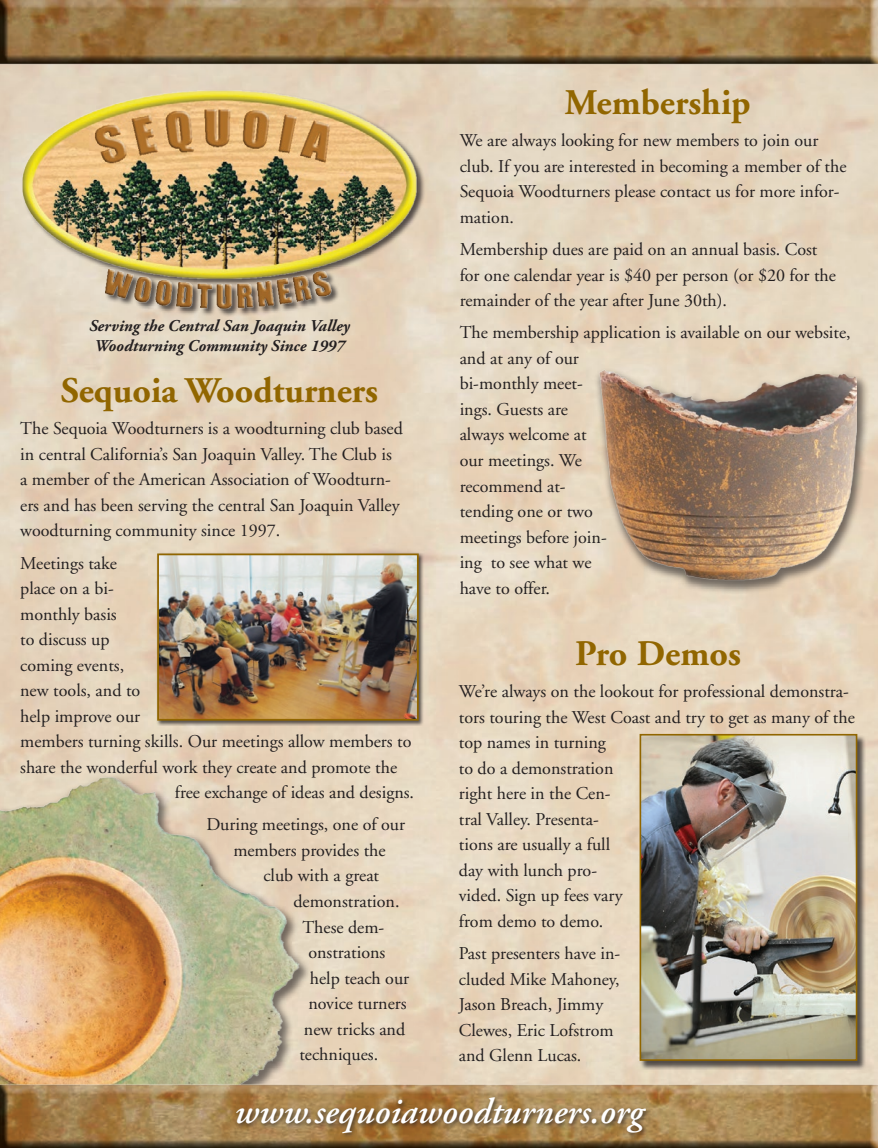
<style>
.page{position:relative;width:878px;height:1148px;background:#fff}
.page>*{position:absolute;margin:0;border:0;box-sizing:border-box;transform-origin:0 0}
.Head{font:700 36px "Adobe Garamond";color:#916600}
.BOdy{font:italic 600 36px "Adobe Garamond";color:#fff}
.BOdy-2{font:700 36px "Adobe Garamond";color:#916600}
.BOdy-3{font:18px/25.5px "Adobe Garamond";color:#231f20}
.t1{font:italic 700 16.5px/19.8px "Adobe Garamond Pro";color:#231f20;text-align:center}
</style>
<div class="page">
<img style="left:0;top:777px;width:310px;height:300px">
<div style="left:156px;top:552px;width:268px;height:174px;background:#231f20;opacity:.75"></div>
<img style="left:160px;top:556px;width:255px;height:161px">
<div style="left:157px;top:553px;width:261px;height:167px;border:2px solid #916600"></div>
<div style="left:639px;top:733px;width:227px;height:336px;background:#231f20;opacity:.75"></div>
<img style="left:642px;top:737px;width:212px;height:320px">
<div style="left:639px;top:734px;width:218px;height:326px;border:2px solid #916600"></div>
<img style="left:0;top:1077px;width:877px;height:70px">
<img style="left:0;top:0;width:877px;height:88px">
<div style="left:22px;top:90px;width:404px;height:227px;background:#231f20;opacity:.75"></div>
<img style="left:20px;top:88px;width:398px;height:222px">
<div style="left:594px;top:367px;width:275px;height:227px;background:#231f20;opacity:.6"></div>
<img style="left:594px;top:363px;width:262px;height:224px">
<div style="left:234px;top:1094px;width:417px;height:45px;background:#231f20;opacity:.75"></div>
<p class="BOdy-2" style="left:564px;top:83px;width:188px">Membership</p>
<p class="BOdy-3" style="left:459px;top:128px;width:388px">We are always looking for new members to join our club. If you are interested in becoming a member of the Sequoia Woodturners please contact us for more infor&shy;mation.</p>
<p class="BOdy-3" style="left:459px;top:237px;width:378px">Membership dues are paid on an annual basis. Cost for one calendar year is $40 per person (or $20 for the remainder of the year after June 30th).</p>
<p class="BOdy-3" style="left:459px;top:320px;width:392px">The membership application is available on our website, and at any of our<br>bi-monthly meet-<br>ings. Guests are<br>always welcome at<br>our meetings. We<br>recommend at-<br>tending one or two<br>meetings before join-<br>ing to see what we<br>have to offer.</p>
<p class="t1" style="left:89px;top:316px;width:262px">Serving the Central San Joaquin Valley<br>Woodturning Community Since 1997</p>
<p class="Head" style="left:61px;top:371px;width:318px">Sequoia Woodturners</p>
<p class="BOdy-3" style="left:20px;top:416px;width:384px">The Sequoia Woodturners is a woodturning club based in central California’s San Joaquin Valley. The Club is a member of the American Association of Woodturn&shy;ers and has been serving the central San Joaquin Valley woodturning community since 1997.</p>
<p class="BOdy-3" style="left:20px;top:550px;width:98px">Meetings take</p>
<p class="BOdy-3" style="left:20px;top:576px;width:95px">place on a bi-</p>
<p class="BOdy-3" style="left:20px;top:601px;width:98px">monthly basis</p>
<p class="BOdy-3" style="left:20px;top:627px;width:91px">to discuss up</p>
<p class="BOdy-3" style="left:20px;top:652px;width:105px">coming events,</p>
<p class="BOdy-3" style="left:20px;top:678px;width:122px">new tools, and to</p>
<p class="BOdy-3" style="left:20px;top:703px;width:121px">help improve our</p>
<p class="BOdy-3" style="left:20px;top:729px;width:392px">members turning skills. Our meetings allow members to</p>
<p class="BOdy-3" style="left:20px;top:754px;width:378px">share the wonderful work they create and promote the</p>
<p class="BOdy-3" style="left:175px;top:780px;width:241px">free exchange of ideas and designs.</p>
<p class="BOdy-3" style="left:206px;top:812px;width:200px">During meetings, one of our</p>
<p class="BOdy-3" style="left:233px;top:838px;width:154px">members provides the</p>
<p class="BOdy-3" style="left:263px;top:863px;width:117px">club with a great</p>
<p class="BOdy-3" style="left:293px;top:889px;width:108px">demonstration.</p>
<p class="BOdy-3" style="left:302px;top:914px;width:83px">These dem-</p>
<p class="BOdy-3" style="left:308px;top:940px;width:78px">onstrations</p>
<p class="BOdy-3" style="left:310px;top:965px;width:101px">help teach our</p>
<p class="BOdy-3" style="left:308px;top:991px;width:100px">novice turners</p>
<p class="BOdy-3" style="left:304px;top:1016px;width:103px">new tricks and</p>
<p class="BOdy-3" style="left:299px;top:1042px;width:80px">techniques.</p>
<p class="Head" style="left:575px;top:633px;width:167px">Pro Demos</p>
<p class="BOdy-3" style="left:459px;top:679px;width:397px">We’re always on the lookout for professional demonstra&shy;tors touring the West Coast and try to get as many of the top names in turning<br>to do a demonstration<br>right here in the Cen-<br>tral Valley. Presenta-<br>tions are usually a full<br>day with lunch pro-<br>vided. Sign up fees vary<br>from demo to demo.</p>
<p class="BOdy-3" style="left:459px;top:941px;width:163px">Past presenters have in&shy;cluded Mike Mahoney,<br>Jason Breach, Jimmy<br>Clewes, Eric Lofstrom and Glenn Lucas.</p>
<p class="BOdy" style="left:234px;top:1092px;width:410px">www.sequoiawoodturners.org</p>
</div>
